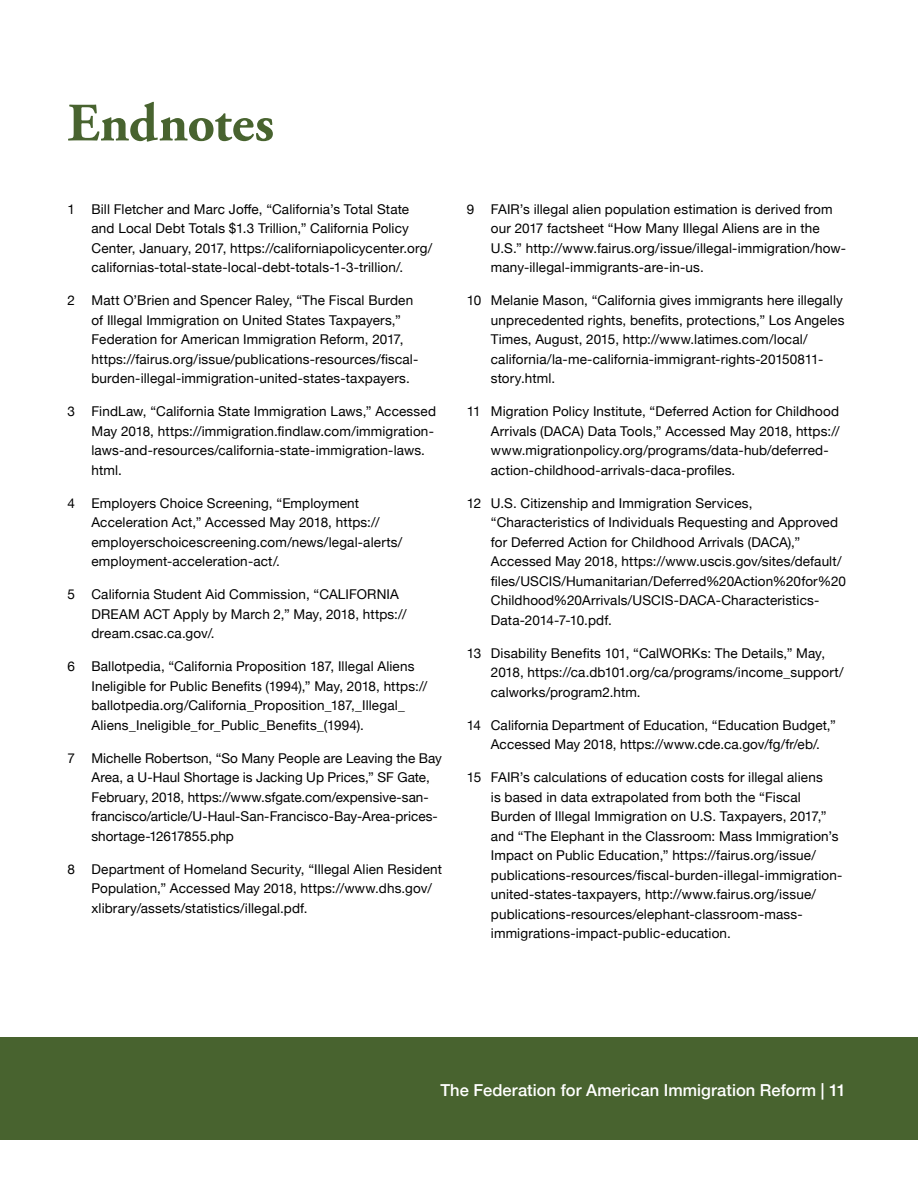
<style>
.page{position:relative;width:918px;height:1188px;background:#fff}
.page>*{position:absolute;margin:0;border:0;box-sizing:border-box;transform-origin:0 0}
.t1{font:700 54px "Adobe Garamond Pro";letter-spacing:-.005em;color:#48632f}
.t2{font:500 16.5px "Helvetica Neue";letter-spacing:.005em;color:#fff}
.t3{font:13.5px/19.5px "Helvetica Neue";letter-spacing:.01em;color:#000}
</style>
<div class="page">
<div style="left:0;top:1037px;width:918px;height:102px;background:#48632f"></div>
<h1 class="t1" style="left:68px;top:92px;width:208px">Endnotes</h1>
<p class="t3" style="left:92px;top:200px;width:342px;text-indent:-24px">1 Bill Fletcher and Marc Joffe, “California’s Total State and Local Debt Totals $1.3 Trillion,” California Policy Center, January, 2017, https://californiapolicycenter.org/ californias-total-state-local-debt-totals-1-3-trillion/.</p>
<p class="t3" style="left:92px;top:292px;width:328px;text-indent:-24px">2 Matt O’Brien and Spencer Raley, “The Fiscal Burden of Illegal Immigration on United States Taxpayers,” Federation for American Immigration Reform, 2017, https://fairus.org/issue/publications-resources/fiscal&shy;burden-illegal-immigration-united-states-taxpayers.</p>
<p class="t3" style="left:92px;top:403px;width:346px;text-indent:-24px">3 FindLaw, “California State Immigration Laws,” Accessed May 2018, https://immigration.findlaw.com/immigration&shy;laws-and-resources/california-state-immigration-laws. html.</p>
<p class="t3" style="left:92px;top:494px;width:312px;text-indent:-24px">4 Employers Choice Screening, “Employment Acceleration Act,” Accessed May 2018, https:// employerschoicescreening.com/news/legal-alerts/ employment-acceleration-act/.</p>
<p class="t3" style="left:92px;top:586px;width:317px;text-indent:-24px">5 California Student Aid Commission, “CALIFORNIA<br>DREAM ACT Apply by March 2,” May, 2018, https:// dream.csac.ca.gov/.</p>
<p class="t3" style="left:92px;top:658px;width:337px;text-indent:-24px">6 Ballotpedia, “California Proposition 187, Illegal Aliens Ineligible for Public Benefits (1994),” May, 2018, https:// ballotpedia.org/California_Proposition_187,_Illegal_ Aliens_Ineligible_for_Public_Benefits_(1994).</p>
<p class="t3" style="left:92px;top:749px;width:352px;text-indent:-24px">7 Michelle Robertson, “So Many People are Leaving the Bay Area, a U-Haul Shortage is Jacking Up Prices,” SF Gate, February, 2018, https://www.sfgate.com/expensive-san&shy;francisco/article/U-Haul-San-Francisco-Bay-Area-prices&shy;shortage-12617855.php</p>
<p class="t3" style="left:92px;top:860px;width:352px;text-indent:-24px">8 Department of Homeland Security, “Illegal Alien Resident<br>Population,” Accessed May 2018, https://www.dhs.gov/ xlibrary/assets/statistics/illegal.pdf.</p>
<p class="t3" style="left:491px;top:200px;width:357px;text-indent:-24px">9 FAIR’s illegal alien population estimation is derived from our 2017 factsheet “How Many Illegal Aliens are in the U.S.” http://www.fairus.org/issue/illegal-immigration/how&shy;many-illegal-immigrants-are-in-us.</p>
<p class="t3" style="left:491px;top:291px;width:355px;text-indent:-24px">10 Melanie Mason, “California gives immigrants here illegally unprecedented rights, benefits, protections,” Los Angeles Times, August, 2015, http://www.latimes.com/local/ california/la-me-california-immigrant-rights-20150811- story.html.</p>
<p class="t3" style="left:491px;top:402px;width:350px;text-indent:-24px">11 Migration Policy Institute, “Deferred Action for Childhood Arrivals (DACA) Data Tools,” Accessed May 2018, https:// www.migrationpolicy.org/programs/data-hub/deferred&shy;action-childhood-arrivals-daca-profiles.</p>
<p class="t3" style="left:491px;top:494px;width:357px;text-indent:-24px">12 U.S. Citizenship and Immigration Services, “Characteristics of Individuals Requesting and Approved for Deferred Action for Childhood Arrivals (DACA),” Accessed May 2018, https://www.uscis.gov/sites/default/ files/USCIS/Humanitarian/Deferred%20Action%20for%20<br>Childhood%20Arrivals/USCIS-DACA-Characteristics-Data-2014-7-10.pdf.</p>
<p class="t3" style="left:491px;top:644px;width:354px;text-indent:-24px">13 Disability Benefits 101, “CalWORKs: The Details,” May,<br>2018, https://ca.db101.org/ca/programs/income_support/ calworks/program2.htm.</p>
<p class="t3" style="left:491px;top:716px;width:346px;text-indent:-24px">14 California Department of Education, “Education Budget,”<br>Accessed May 2018, https://www.cde.ca.gov/fg/fr/eb/.</p>
<p class="t3" style="left:491px;top:768px;width:353px;text-indent:-24px">15 FAIR’s calculations of education costs for illegal aliens<br>is based in data extrapolated from both the “Fiscal Burden of Illegal Immigration on U.S. Taxpayers, 2017,” and “The Elephant in the Classroom: Mass Immigration’s Impact on Public Education,” https://fairus.org/issue/ publications-resources/fiscal-burden-illegal-immigration&shy;united-states-taxpayers, http://www.fairus.org/issue/ publications-resources/elephant-classroom-mass&shy;immigrations-impact-public-education.</p>
<p class="t2" style="left:440px;top:1077px;width:407px">The Federation for American Immigration Reform | 11</p>
</div>
